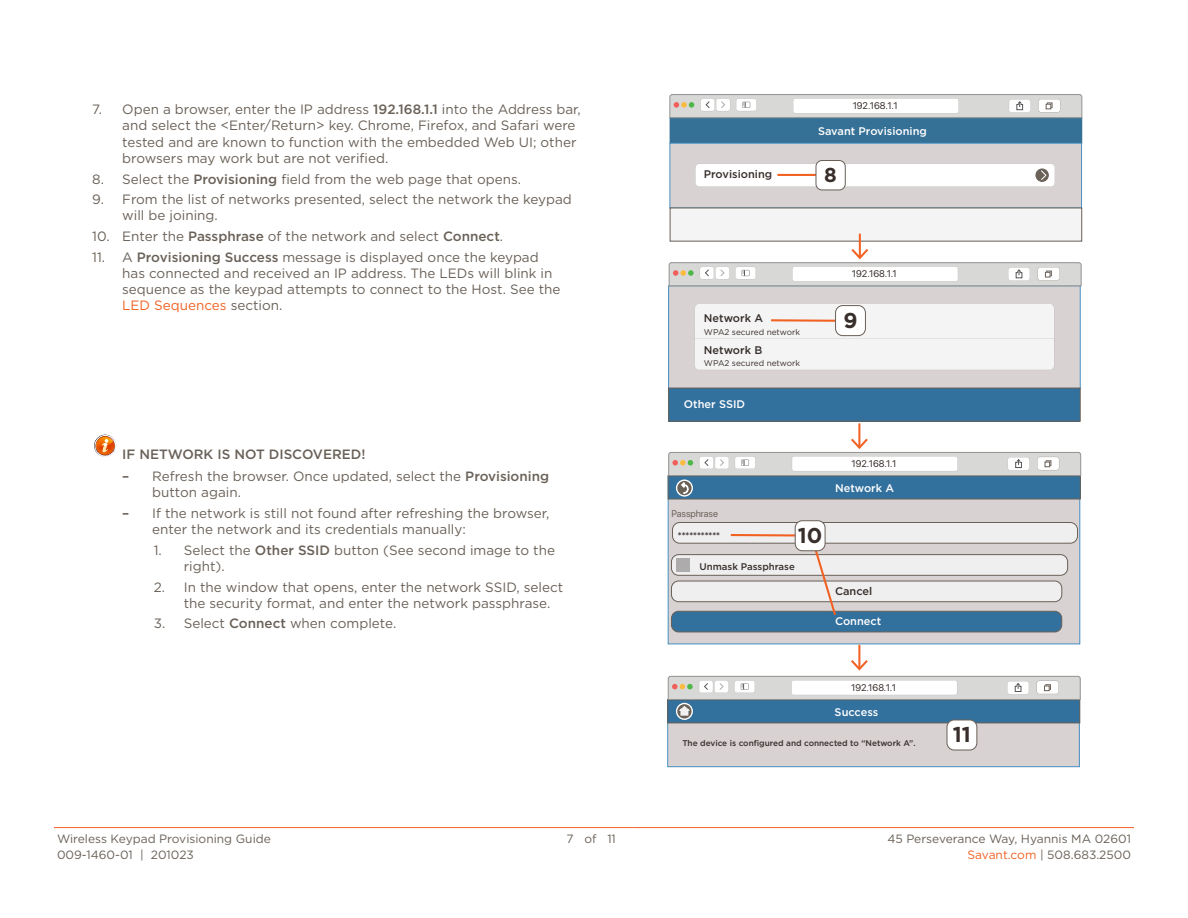
<style>
.page{position:relative;width:1188px;height:918px;background:#fff}
.page>*{position:absolute;margin:0;border:0;box-sizing:border-box;transform-origin:0 0}
.t1{font:700 21.45px "Gotham";color:#382e2b}
.t2{font:700 20.1px "Gotham";color:#382e2b}
.t3{font:13.5px/16.2px "Gotham";color:#6a6158}
.t4{font:500 13.5px "Gotham";color:#6a6158}
.t5{font:12px "Gotham";color:#6a6158}
.t6{font:500 11.1px "Gotham";color:#fff}
.t7{font:500 11.1px "Gotham";color:#372e2b}
.t8{font:500 11.1px "Gotham";color:#382e2b}
.t9{font:9.6px "SF Pro Display";color:#382e2b}
.t10{font:500 9.6px "Gotham";color:#382e2b}
.t11{font:9.6px "SF Pro Display";color:#6a6158}
.t12{font:500 8.25px "Gotham";color:#382e2b}
.t13{font:8.25px "Gotham";color:#382e2b}
.s1{font-weight:500}
.s2{color:#f16122}
</style>
<div class="page">
<hr style="left:54px;top:827px;width:495px;height:1px;background:#f16122">
<hr style="left:549px;top:827px;width:84px;height:1px;background:#f16122">
<hr style="left:633px;top:827px;width:501px;height:1px;background:#f16122">
<svg style="left:94px;top:434px;width:23px;height:23px"></svg>
<div style="left:670px;top:118px;width:412px;height:25px;background:#357096"></div>
<div style="left:670px;top:118px;width:412px;height:25px;border:1px solid #357096"></div>
<div style="left:670px;top:143px;width:412px;height:65px;background:#d8d2d3"></div>
<div style="left:670px;top:143px;width:412px;height:65px;border:1px solid #4791c2"></div>
<div style="left:670px;top:208px;width:412px;height:33px;background:#f4f4f4"></div>
<svg style="left:670px;top:94px;width:412px;height:24px"></svg>
<svg style="left:695px;top:164px;width:360px;height:23px;background:#fafafa"></svg>
<div style="left:669px;top:286px;width:411px;height:103px;background:#d8d2d3"></div>
<div style="left:669px;top:388px;width:411px;height:33px;background:#32709e"></div>
<div style="left:669px;top:388px;width:411px;height:33px;border:1px solid #6a6158"></div>
<div style="left:668px;top:476px;width:412px;height:168px;background:#d8d2d3"></div>
<div style="left:668px;top:475px;width:412px;height:169px;border:1px solid #4791c2"></div>
<div style="left:672px;top:522px;width:406px;height:21px;background:#efeff0;border-radius:7px"></div>
<div style="left:672px;top:522px;width:406px;height:21px;border:1px solid #6a6158;border-radius:7px"></div>
<div style="left:671px;top:555px;width:397px;height:20px;background:#efeff0;border-radius:7px"></div>
<div style="left:671px;top:555px;width:397px;height:20px;border:1px solid #6a6158;border-radius:7px"></div>
<div style="left:671px;top:581px;width:391px;height:21px;background:#efeff0;border-radius:7px"></div>
<div style="left:671px;top:581px;width:391px;height:21px;border:1px solid #6a6158;border-radius:7px"></div>
<div style="left:671px;top:611px;width:391px;height:21px;background:#32709e;border-radius:7px"></div>
<div style="left:671px;top:611px;width:391px;height:21px;border:1px solid #6a6158;border-radius:7px"></div>
<div style="left:668px;top:476px;width:412px;height:23px;background:#32709e"></div>
<div style="left:668px;top:476px;width:412px;height:23px;border:1px solid #6a6158"></div>
<div style="left:676px;top:558px;width:14px;height:14px;background:#adabac"></div>
<svg style="left:677px;top:480px;width:15px;height:16px"></svg>
<div style="left:676px;top:480px;width:17px;height:17px;border:1px solid #fff;border-radius:50%"></div>
<svg style="left:681px;top:482px;width:8px;height:12px"></svg>
<div style="left:695px;top:304px;width:359px;height:66px;background:#f4f4f4"></div>
<hr style="left:777px;top:174px;width:58px;height:2px;background:#f16122">
<svg style="left:729px;top:533px;width:109px;height:82px"></svg>
<div style="left:668px;top:699px;width:411px;height:68px;background:#d8d2d3"></div>
<div style="left:668px;top:699px;width:411px;height:68px;border:1px solid #4791c2"></div>
<div style="left:668px;top:700px;width:412px;height:23px;background:#32709e"></div>
<div style="left:668px;top:700px;width:412px;height:23px;border:1px solid #6a6158"></div>
<svg style="left:677px;top:703px;width:15px;height:16px"></svg>
<div style="left:676px;top:703px;width:17px;height:17px;border:1px solid #fff;border-radius:50%"></div>
<div style="left:681px;top:710px;width:7px;height:6px;border:1px solid #f1f1f2"></div>
<svg style="left:678px;top:706px;width:13px;height:9px"></svg>
<div style="left:816px;top:161px;width:29px;height:29px;background:#fff;border-radius:6px"></div>
<div style="left:816px;top:160px;width:30px;height:30px;border:1px solid #696057;border-radius:6px"></div>
<div style="left:836px;top:306px;width:29px;height:30px;background:#fff;border-radius:7px"></div>
<div style="left:835px;top:305px;width:31px;height:31px;border:1px solid #696057;border-radius:7px"></div>
<div style="left:795px;top:521px;width:30px;height:30px;background:#fff;border-radius:7px"></div>
<div style="left:795px;top:520px;width:30px;height:31px;border:1px solid #696057;border-radius:7px"></div>
<div style="left:947px;top:720px;width:30px;height:30px;background:#fff;border-radius:7px"></div>
<div style="left:947px;top:720px;width:30px;height:30px;border:1px solid #696057;border-radius:7px"></div>
<hr style="left:859px;top:234px;width:2px;height:23px;background:#f16223">
<svg style="left:669px;top:249px;width:412px;height:37px"></svg>
<hr style="left:858px;top:424px;width:2px;height:23px;background:#f16223">
<svg style="left:669px;top:439px;width:412px;height:37px"></svg>
<hr style="left:858px;top:646px;width:2px;height:22px;background:#f16223">
<svg style="left:668px;top:660px;width:412px;height:40px"></svg>
<p class="t3" style="left:122px;top:101px;width:460px;text-indent:-30px">7. Open a browser, enter the IP address <span class="s1">192.168.1.1</span> into the Address bar, and select the &lt;Enter/Return&gt; key. Chrome, Firefox, and Safari were tested and are known to function with the embedded Web UI; other browsers may work but are not verified.</p>
<p class="t3" style="left:92px;top:170px;width:430px">8. Select the <span class="s1">Provisioning</span> field from the web page that opens.</p>
<p class="t3" style="left:122px;top:191px;width:451px;text-indent:-30px">9. From the list of networks presented, select the network the keypad will be joining.</p>
<p class="t3" style="left:92px;top:228px;width:412px">10. Enter the <span class="s1">Passphrase</span> of the network and select <span class="s1">Connect</span>.</p>
<p class="t3" style="left:122px;top:249px;width:440px;text-indent:-30px">11. A <span class="s1">Provisioning Success</span> message is displayed once the keypad has connected and received an IP address. The LEDs will blink in sequence as the keypad attempts to connect to the Host. See the <span class="s2">LED Sequences</span> section.</p>
<p class="t4" style="left:122px;top:445px;width:245px">IF NETWORK IS NOT DISCOVERED!</p>
<p class="t3" style="left:152px;top:468px;width:398px;text-indent:-30px"><span class="s1">–</span> Refresh the browser. Once updated, select the <span class="s1">Provisioning </span>button again.</p>
<p class="t3" style="left:152px;top:505px;width:399px;text-indent:-30px"><span class="s1">–</span> If the network is still not found after refreshing the browser, enter the network and its credentials manually:</p>
<p class="t3" style="left:184px;top:541px;width:373px;text-indent:-30px">1. Select the <span class="s1">Other SSID</span> button (See second image to the right).</p>
<p class="t3" style="left:184px;top:578px;width:381px;text-indent:-30px">2. In the window that opens, enter the network SSID, select the security format, and enter the network passphrase.</p>
<p class="t3" style="left:154px;top:615px;width:244px">3. Select <span class="s1">Connect</span> when complete.</p>
<p class="t7" style="left:704px;top:167px;width:70px">Provisioning</p>
<p class="t9" style="left:853px;top:99px;width:46px">192.168.1.1</p>
<p class="t6" style="left:818px;top:124px;width:110px">Savant Provisioning</p>
<h2 class="t2" style="left:824px;top:162px;width:14px">8</h2>
<p class="t7" style="left:704px;top:311px;width:61px">Network A</p>
<p class="t13" style="left:704px;top:326px;width:98px">WPA2 secured network</p>
<p class="t13" style="left:704px;top:357px;width:98px">WPA2 secured network</p>
<p class="t7" style="left:704px;top:343px;width:60px">Network B</p>
<p class="t6" style="left:684px;top:396px;width:63px">Other SSID</p>
<p class="t9" style="left:852px;top:267px;width:46px">192.168.1.1</p>
<h1 class="t1" style="left:843px;top:306px;width:16px">9</h1>
<p class="t11" style="left:672px;top:506px;width:48px">Passphrase</p>
<p class="t9" style="left:678px;top:529px;width:44px">***********</p>
<h1 class="t1" style="left:798px;top:521px;width:26px">10</h1>
<p class="t10" style="left:700px;top:560px;width:97px">Unmask Passphrase</p>
<p class="t9" style="left:852px;top:457px;width:46px">192.168.1.1</p>
<p class="t6" style="left:835px;top:481px;width:61px">Network A</p>
<p class="t8" style="left:835px;top:584px;width:39px">Cancel</p>
<p class="t6" style="left:835px;top:614px;width:48px">Connect</p>
<p class="t9" style="left:851px;top:681px;width:46px">192.168.1.1</p>
<p class="t6" style="left:835px;top:705px;width:45px">Success</p>
<p class="t12" style="left:682px;top:738px;width:235px">The device is configured and connected to “Network A”.</p>
<h1 class="t1" style="left:953px;top:721px;width:20px">11</h1>
<p class="t5" style="left:57px;top:831px;width:215px">Wireless Keypad Provisioning Guide</p>
<p class="t5" style="left:566px;top:831px;width:51px">7 of 11</p>
<p class="t5" style="left:887px;top:831px;width:245px">45 Perseverance Way, Hyannis MA 02601</p>
<p class="t5" style="left:57px;top:847px;width:138px">009-1460-01 | 201023</p>
<p class="t5" style="left:968px;top:847px;width:165px"><span class="s2">Savant.com</span> | 508.683.2500</p>
</div>
